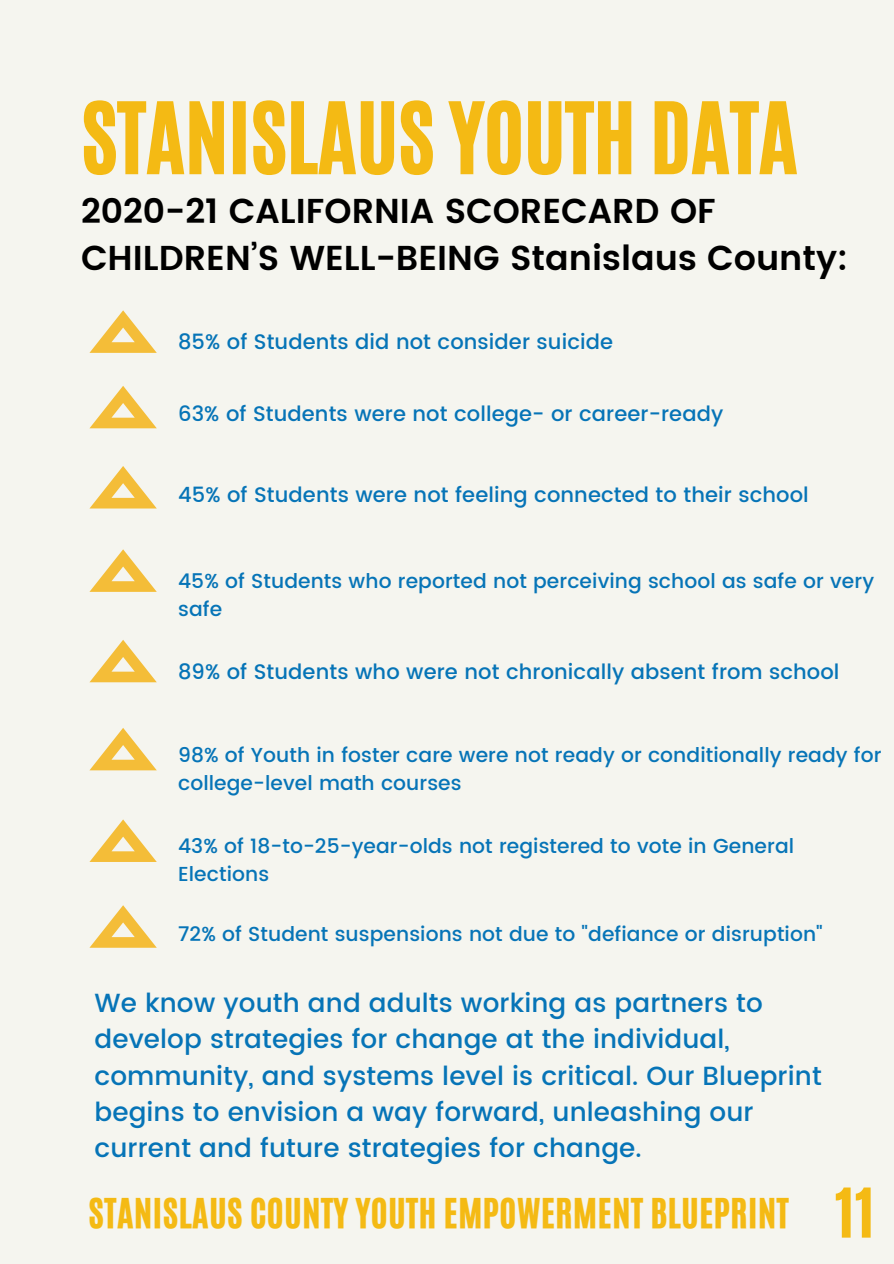
<style>
.page{position:relative;width:894px;height:1264px;background:#fff}
.page>*{position:absolute;margin:0;border:0;box-sizing:border-box;transform-origin:0 0}
.t1{font:82.5px "CA Generated";color:#f4ba14}
.t2{font:56.7px "CA Generated";color:#f4ba14}
.t3{font:600 34.5px/47.2px "Poppins";color:#000}
.t4{font:34.5px "CA Generated";letter-spacing:.02em;color:#f4ba14}
.t5{font:500 26.25px/36px "Poppins";letter-spacing:.005em;color:#0674b7}
.t6{font:500 21px "Poppins";letter-spacing:.005em;color:#0674b7}
.t7{font:500 20.25px/28.2px "Poppins";letter-spacing:.005em;color:#0674b7}
</style>
<div class="page">
<div style="left:0;top:0;width:893px;height:1263px;background:#f5f5ef"></div>
<svg style="left:89px;top:310px;width:68px;height:43px"></svg>
<svg style="left:90px;top:386px;width:67px;height:42px"></svg>
<svg style="left:90px;top:466px;width:67px;height:42px"></svg>
<svg style="left:89px;top:549px;width:68px;height:43px"></svg>
<svg style="left:90px;top:728px;width:67px;height:42px"></svg>
<svg style="left:89px;top:640px;width:68px;height:42px"></svg>
<svg style="left:89px;top:819px;width:68px;height:43px"></svg>
<svg style="left:90px;top:905px;width:66px;height:42px"></svg>
<h1 class="t1" style="left:81px;top:79px;width:718px">STANISLAUS YOUTH DATA</h1>
<h3 class="t3" style="left:81px;top:187px;width:768px">2020-21 CALIFORNIA SCORECARD OF<br>CHILDREN’S WELL-BEING Stanislaus County:</h3>
<p class="t6" style="left:178px;top:329px;width:436px">85% of Students did not consider suicide</p>
<p class="t6" style="left:178px;top:402px;width:546px">63% of Students were not college- or career-ready</p>
<p class="t6" style="left:178px;top:482px;width:632px">45% of Students were not feeling connected to their school</p>
<p class="t7" style="left:178px;top:566px;width:697px">45% of Students who reported not perceiving school as safe or very safe</p>
<p class="t6" style="left:178px;top:659px;width:662px">89% of Students who were not chronically absent from school</p>
<p class="t7" style="left:178px;top:740px;width:704px">98% of Youth in foster care were not ready or conditionally ready for college-level math courses</p>
<p class="t7" style="left:178px;top:832px;width:617px">43% of 18-to-25-year-olds not registered to vote in General<br>Elections</p>
<p class="t7" style="left:178px;top:920px;width:646px">72% of Student suspensions not due to "defiance or disruption"</p>
<p class="t5" style="left:94px;top:985px;width:728px">We know youth and adults working as partners to develop strategies for change at the individual, community, and systems level is critical. Our Blueprint begins to envision a way forward, unleashing our current and future strategies for change.</p>
<h3 class="t4" style="left:89px;top:1188px;width:701px">STANISLAUS COUNTY YOUTH EMPOWERMENT BLUEPRINT</h3>
<h2 class="t2" style="left:835px;top:1172px;width:40px">11</h2>
</div>
